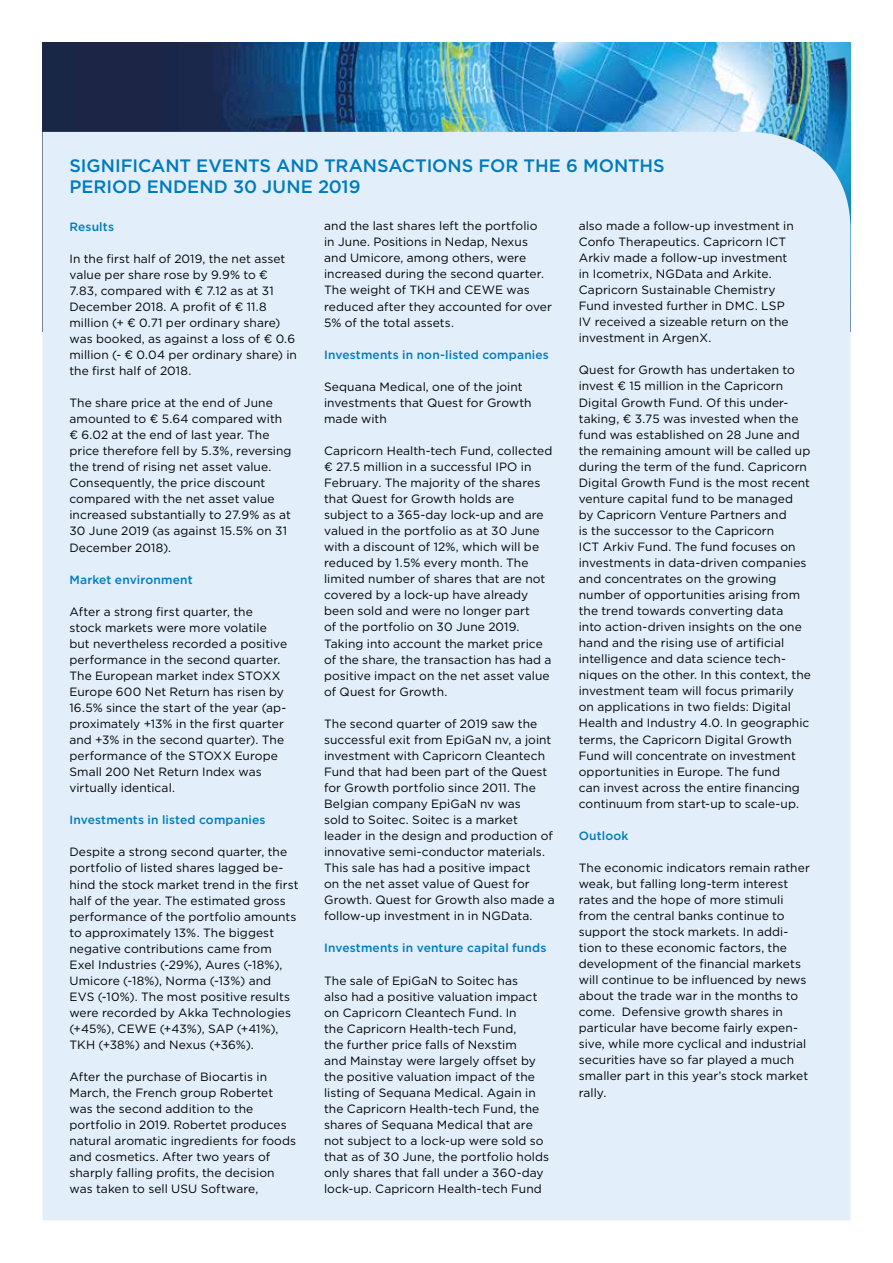
<style>
.page{position:relative;width:893px;height:1263px;background:#fff}
.page>*{position:absolute;margin:0;border:0;box-sizing:border-box;transform-origin:0 0}
.t1{font:500 18px/21.6px "Gotham";color:#007abc}
.t2{font:12px/16px "Gotham";letter-spacing:.005em;color:#000}
.t3{font:500 12px "Gotham";letter-spacing:.01em;color:#007abc}
</style>
<div class="page">
<img style="left:43px;top:43px;width:807px;height:89px">
<div style="left:43px;top:132px;width:807px;height:1088px;background:#e2effa"></div>
<h1 class="t1" style="left:69px;top:154px;width:597px">SIGNIFICANT EVENTS AND TRANSACTIONS FOR THE 6 MONTHS<br>PERIOD ENDEND 30 JUNE 2019</h1>
<p class="t3" style="left:69px;top:218px;width:46px">Results</p>
<p class="t2" style="left:69px;top:250px;width:229px">In the first half of 2019, the net asset value per share rose by 9.9% to € 7.83, compared with € 7.12 as at 31<br>December 2018. A profit of € 11.8 million (+ € 0.71 per ordinary share) was booked, as against a loss of € 0.6 million (- € 0.04 per ordinary share) in the first half of 2018.</p>
<p class="t2" style="left:69px;top:395px;width:224px">The share price at the end of June amounted to € 5.64 compared with € 6.02 at the end of last year. The price therefore fell by 5.3%, reversing the trend of rising net asset value.<br>Consequently, the price discount compared with the net asset value increased substantially to 27.9% as at<br>30 June 2019 (as against 15.5% on 31<br>December 2018).</p>
<p class="t3" style="left:69px;top:571px;width:125px">Market environment</p>
<p class="t2" style="left:69px;top:603px;width:219px">After a strong first quarter, the stock markets were more volatile but nevertheless recorded a positive performance in the second quarter.<br>The European market index STOXX Europe 600 Net Return has risen by 16.5% since the start of the year (ap&shy;proximately +13% in the first quarter and +3% in the second quarter). The performance of the STOXX Europe Small 200 Net Return Index was virtually identical.</p>
<p class="t3" style="left:69px;top:812px;width:198px">Investments in listed companies</p>
<p class="t2" style="left:69px;top:844px;width:231px">Despite a strong second quarter, the portfolio of listed shares lagged be&shy;hind the stock market trend in the first half of the year. The estimated gross performance of the portfolio amounts to approximately 13%. The biggest negative contributions came from Exel Industries (-29%), Aures (-18%), Umicore (-18%), Norma (-13%) and EVS (-10%). The most positive results were recorded by Akka Technologies (+45%), CEWE (+43%), SAP (+41%), TKH (+38%) and Nexus (+36%).</p>
<p class="t2" style="left:69px;top:1068px;width:228px">After the purchase of Biocartis in March, the French group Robertet was the second addition to the portfolio in 2019. Robertet produces natural aromatic ingredients for foods and cosmetics. After two years of sharply falling profits, the decision was taken to sell USU Software,</p>
<p class="t2" style="left:579px;top:217px;width:217px">also made a follow-up investment in<br>Confo Therapeutics. Capricorn ICT<br>Arkiv made a follow-up investment in Icometrix, NGData and Arkite.<br>Capricorn Sustainable Chemistry<br>Fund invested further in DMC. LSP<br>IV received a sizeable return on the investment in ArgenX.</p>
<p class="t2" style="left:579px;top:362px;width:234px">Quest for Growth has undertaken to invest € 15 million in the Capricorn Digital Growth Fund. Of this under&shy;taking, € 3.75 was invested when the fund was established on 28 June and the remaining amount will be called up during the term of the fund. Capricorn Digital Growth Fund is the most recent venture capital fund to be managed<br>by Capricorn Venture Partners and<br>is the successor to the Capricorn<br>ICT Arkiv Fund. The fund focuses on investments in data-driven companies and concentrates on the growing number of opportunities arising from the trend towards converting data<br>into action-driven insights on the one hand and the rising use of artificial intelligence and data science tech&shy;niques on the other. In this context, the investment team will focus primarily on applications in two fields: Digital Health and Industry 4.0. In geographic terms, the Capricorn Digital Growth Fund will concentrate on investment opportunities in Europe. The fund<br>can invest across the entire financing continuum from start-up to scale-up.</p>
<p class="t3" style="left:579px;top:828px;width:51px">Outlook</p>
<p class="t2" style="left:579px;top:859px;width:233px">The economic indicators remain rather weak, but falling long-term interest rates and the hope of more stimuli from the central banks continue to support the stock markets. In addi&shy;tion to these economic factors, the development of the financial markets will continue to be influenced by news about the trade war in the months to come. Defensive growth shares in particular have become fairly expen&shy;sive, while more cyclical and industrial securities have so far played a much smaller part in this year’s stock market rally.</p>
<p class="t2" style="left:324px;top:218px;width:229px">and the last shares left the portfolio<br>in June. Positions in Nedap, Nexus and Umicore, among others, were increased during the second quarter.<br>The weight of TKH and CEWE was reduced after they accounted for over<br>5% of the total assets.</p>
<p class="t3" style="left:324px;top:347px;width:226px">Investments in non-listed companies</p>
<p class="t2" style="left:324px;top:378px;width:209px">Sequana Medical, one of the joint investments that Quest for Growth made with</p>
<p class="t2" style="left:324px;top:442px;width:230px">Capricorn Health-tech Fund, collected € 27.5 million in a successful IPO in February. The majority of the shares that Quest for Growth holds are subject to a 365-day lock-up and are valued in the portfolio as at 30 June with a discount of 12%, which will be reduced by 1.5% every month. The limited number of shares that are not covered by a lock-up have already been sold and were no longer part<br>of the portfolio on 30 June 2019.<br>Taking into account the market price of the share, the transaction has had a positive impact on the net asset value of Quest for Growth.</p>
<p class="t2" style="left:324px;top:715px;width:232px">The second quarter of 2019 saw the successful exit from EpiGaN nv, a joint investment with Capricorn Cleantech Fund that had been part of the Quest for Growth portfolio since 2011. The Belgian company EpiGaN nv was<br>sold to Soitec. Soitec is a market leader in the design and production of innovative semi-conductor materials.<br>This sale has had a positive impact<br>on the net asset value of Quest for Growth. Quest for Growth also made a follow-up investment in in NGData.</p>
<p class="t3" style="left:324px;top:940px;width:224px">Investments in venture capital funds</p>
<p class="t2" style="left:324px;top:972px;width:227px">The sale of EpiGaN to Soitec has<br>also had a positive valuation impact on Capricorn Cleantech Fund. In<br>the Capricorn Health-tech Fund,<br>the further price falls of Nexstim<br>and Mainstay were largely offset by the positive valuation impact of the listing of Sequana Medical. Again in the Capricorn Health-tech Fund, the shares of Sequana Medical that are not subject to a lock-up were sold so that as of 30 June, the portfolio holds only shares that fall under a 360-day lock-up. Capricorn Health-tech Fund</p>
</div>
